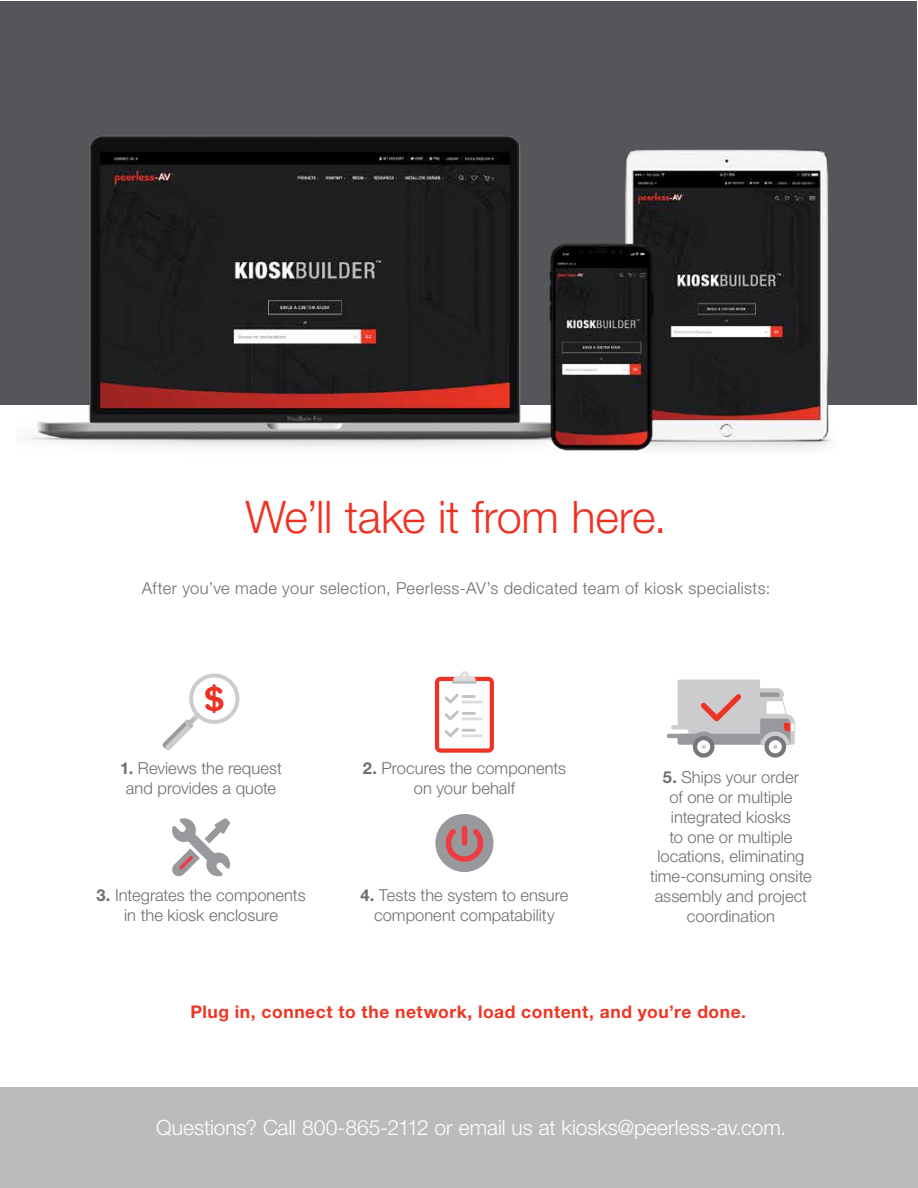
<style>
.page{position:relative;width:918px;height:1188px;background:#fff}
.page>*{position:absolute;margin:0;border:0;box-sizing:border-box;transform-origin:0 0}
.t1{font:300 45px "Helvetica Neue LT Std";letter-spacing:-.01em;color:#ed3324}
.t2{font:300 21px "Helvetica Neue LT Std";color:#fff}
.t3{font:700 17.55px "Helvetica Neue LT Std";letter-spacing:.03em;color:#ee3524}
.t4{font:300 16.5px/19.8px "Helvetica Neue LT Std";color:#6d6e71;text-align:center}
.t5{font:300 16.5px "Helvetica Neue LT Std";letter-spacing:.03em;color:#6d6e71}
.s1{font-weight:700}
</style>
<div class="page">
<div style="left:0;top:1088px;width:918px;height:100px;background:#babbbd"></div>
<div style="left:0;top:1px;width:917px;height:403px;background:#54565a"></div>
<div style="left:435px;top:677px;width:59px;height:76px;background:#ed3324;border-radius:6px"></div>
<div style="left:439px;top:681px;width:51px;height:67px;background:#fff"></div>
<svg style="left:453px;top:671px;width:23px;height:10px"></svg>
<hr style="left:452px;top:681px;width:25px;height:3px;background:#c1c1c3">
<svg style="left:445px;top:694px;width:14px;height:10px"></svg>
<hr style="left:462px;top:695px;width:14px;height:3px;background:#c1c1c3">
<hr style="left:462px;top:701px;width:21px;height:3px;background:#ddddde">
<svg style="left:445px;top:727px;width:14px;height:10px"></svg>
<hr style="left:462px;top:729px;width:14px;height:3px;background:#c1c1c3">
<hr style="left:462px;top:734px;width:21px;height:3px;background:#ddddde">
<svg style="left:445px;top:710px;width:14px;height:10px"></svg>
<hr style="left:462px;top:712px;width:14px;height:3px;background:#c1c1c3">
<hr style="left:462px;top:718px;width:21px;height:2px;background:#ddddde">
<svg style="left:162px;top:674px;width:77px;height:77px"></svg>
<svg style="left:172px;top:818px;width:58px;height:59px"></svg>
<svg style="left:435px;top:814px;width:59px;height:58px"></svg>
<svg style="left:764px;top:736px;width:22px;height:22px"></svg>
<svg style="left:693px;top:736px;width:22px;height:22px"></svg>
<div style="left:697px;top:740px;width:13px;height:13px;background:#fff;border-radius:50%"></div>
<div style="left:769px;top:740px;width:13px;height:13px;background:#fff;border-radius:50%"></div>
<svg style="left:667px;top:680px;width:128px;height:69px"></svg>
<img style="left:16px;top:135px;width:864px;height:316px">
<h1 class="t1" style="left:245px;top:489px;width:423px">We’ll take it from here.</h1>
<p class="t5" style="left:142px;top:578px;width:630px">After you’ve made your selection, Peerless-AV’s dedicated team of kiosk specialists:</p>
<p class="t4" style="left:120px;top:758px;width:163px"><span class="s1">1.</span> Reviews the request and provides a quote</p>
<p class="t4" style="left:97px;top:885px;width:211px"><span class="s1">3.</span> Integrates the components in the kiosk enclosure</p>
<p class="t4" style="left:363px;top:758px;width:205px"><span class="s1">2.</span> Procures the components on your behalf</p>
<p class="t4" style="left:360px;top:885px;width:210px"><span class="s1">4.</span> Tests the system to ensure component compatability</p>
<p class="t4" style="left:650px;top:767px;width:163px"><span class="s1">5.</span> Ships your order<br>of one or multiple integrated kiosks<br>to one or multiple locations, eliminating time-consuming onsite assembly and project coordination</p>
<p class="t3" style="left:190px;top:1000px;width:557px">Plug in, connect to the network, load content, and you’re done.</p>
<p class="t2" style="left:156px;top:1114px;width:632px">Questions? Call 800-865-2112 or email us at kiosks@peerless-av.com.</p>
</div>
